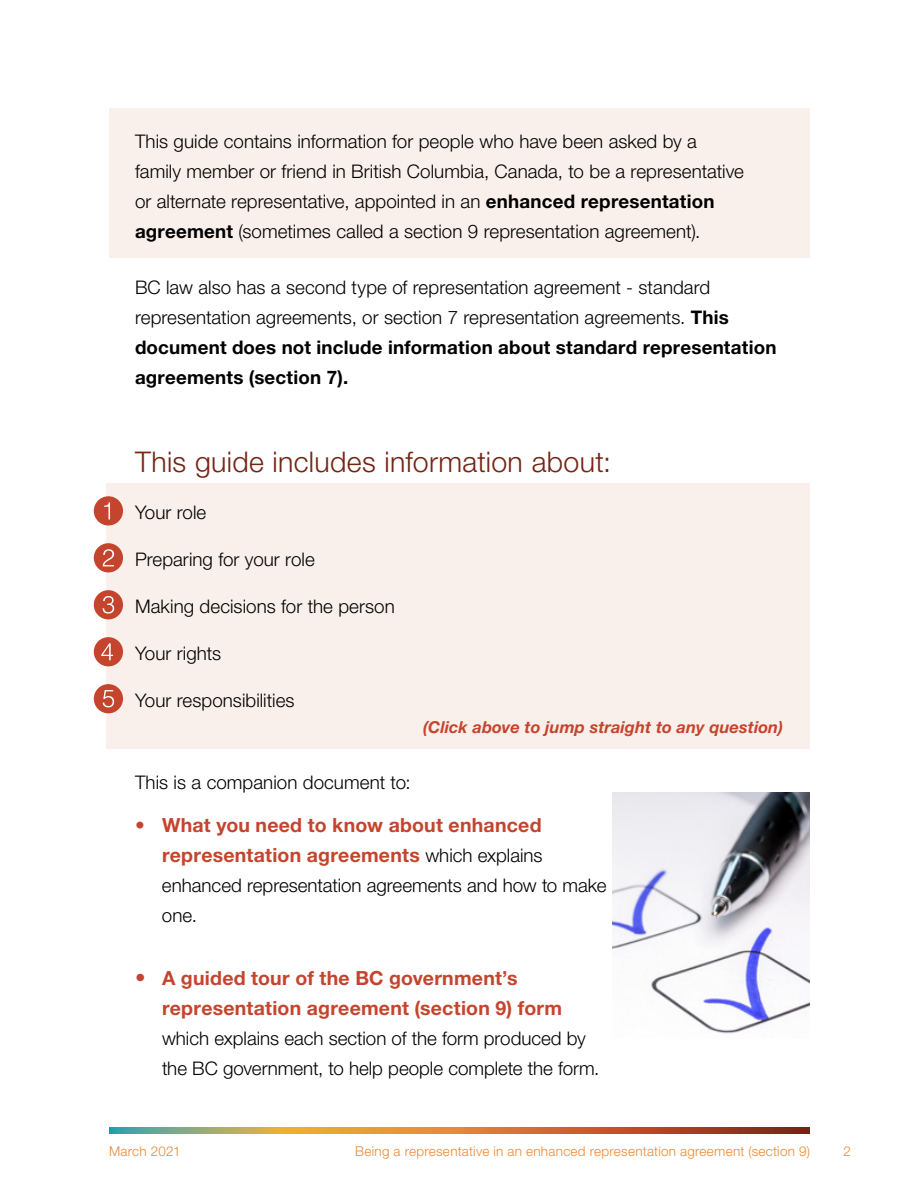
<style>
.page{position:relative;width:918px;height:1188px;background:#fff}
.page>*{position:absolute;margin:0;border:0;box-sizing:border-box;transform-origin:0 0}
.t1{font:300 28.5px "Helvetica Neue LT Std";letter-spacing:.01em;color:#732414}
.t2{font:700 19.5px/30px "Helvetica Neue LT Std";letter-spacing:.01em;color:#c5442d;text-align:right}
.t3{font:300 18.75px/30px "Helvetica Neue LT Std";color:#000}
.t4{font:italic 700 16.5px "Helvetica Neue LT Std";letter-spacing:.005em;color:#c5442d}
.t5{font:300 13.5px "Helvetica Neue LT Std";letter-spacing:.02em;color:#ec8935}
.s1{font-weight:700}
.s2{font-weight:300;font-size:18.75px;color:#000}
.s3{font-weight:300;font-size:21px}
</style>
<div class="page">
<svg style="left:109px;top:1127px;width:701px;height:7px;background:#bb783f"></svg>
<div style="left:109px;top:108px;width:701px;height:149px;background:#faf0eb"></div>
<div style="left:107px;top:483px;width:703px;height:266px;background:#faf0eb"></div>
<div style="left:94px;top:684px;width:29px;height:29px;background:#c5442d;border-radius:50%"></div>
<svg style="left:103px;top:690px;width:11px;height:17px"></svg>
<div style="left:94px;top:637px;width:29px;height:29px;background:#c5442d;border-radius:50%"></div>
<svg style="left:101px;top:643px;width:12px;height:17px"></svg>
<div style="left:94px;top:590px;width:29px;height:29px;background:#c5442d;border-radius:50%"></div>
<svg style="left:103px;top:596px;width:11px;height:18px"></svg>
<div style="left:94px;top:543px;width:29px;height:29px;background:#c5442d;border-radius:50%"></div>
<svg style="left:103px;top:549px;width:11px;height:17px"></svg>
<div style="left:94px;top:496px;width:29px;height:30px;background:#c5442d;border-radius:50%"></div>
<svg style="left:104px;top:502px;width:6px;height:17px"></svg>
<img style="left:612px;top:792px;width:198px;height:242px">
<p class="t3" style="left:135px;top:126px;width:611px">This guide contains information for people who have been asked by a family member or friend in British Columbia, Canada, to be a representative or alternate representative, appointed in an <span class="s1">enhanced representation agreement</span> (sometimes called a section 9 representation agreement).</p>
<p class="t3" style="left:135px;top:272px;width:643px">BC law also has a second type of representation agreement - standard representation agreements, or section 7 representation agreements. <span class="s1">This document does not include information about standard representation agreements (section 7).</span></p>
<h1 class="t1" style="left:135px;top:444px;width:478px">This guide includes information about:</h1>
<p class="t3" style="left:135px;top:497px;width:73px">Your role</p>
<p class="t3" style="left:135px;top:544px;width:181px">Preparing for your role</p>
<p class="t3" style="left:135px;top:591px;width:261px">Making decisions for the person</p>
<p class="t3" style="left:135px;top:638px;width:88px">Your rights</p>
<p class="t3" style="left:135px;top:685px;width:161px">Your responsibilities</p>
<p class="t4" style="left:423px;top:717px;width:361px">(Click above to jump straight to any question)</p>
<p class="t3" style="left:135px;top:767px;width:277px">This is a companion document to:</p>
<p class="t2" style="left:135px;top:810px;width:409px">• What you need to know about enhanced representation agreements <span class="s2">which explains</span></p>
<p class="t3" style="left:162px;top:870px;width:446px">enhanced representation agreements and how to make one.</p>
<p class="t2" style="left:162px;top:963px;width:402px;text-align:left;text-indent:-27px"><span class="s3">•</span> A guided tour of the BC government’s representation agreement (section 9) form</p>
<p class="t3" style="left:162px;top:1023px;width:439px">which explains each section of the form produced by the BC government, to help people complete the form.</p>
<p class="t5" style="left:109px;top:1142px;width:73px">March 2021</p>
<p class="t5" style="left:355px;top:1142px;width:456px">Being a representative in an enhanced representation agreement (section 9)</p>
<p class="t5" style="left:844px;top:1142px;width:9px">2</p>
</div>
